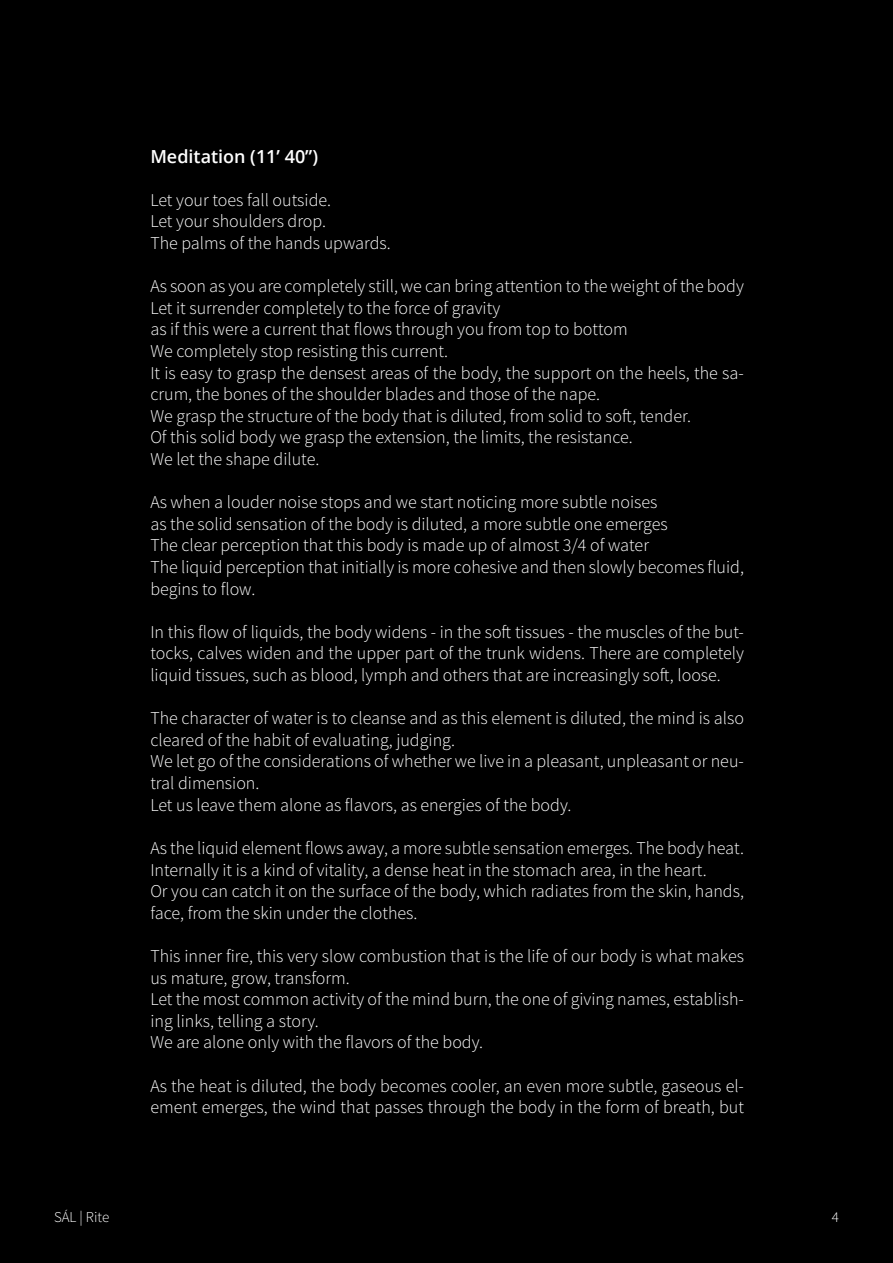
<style>
.page{position:relative;width:893px;height:1263px;background:#000}
.page>*{position:absolute;margin:0;border:0;box-sizing:border-box;transform-origin:0 0}
.t1{font:300 18px/21.6px "Source Sans Pro";color:#fff}
.t2{font:600 18px "Open Sans";color:#fff}
.t3{font:300 15px "Source Sans Pro";color:#fff}
</style>
<div class="page">
<p class="t2" style="left:150px;top:144px;width:169px">Meditation (11’ 40”)</p>
<p class="t1" style="left:150px;top:189px;width:182px">Let your toes fall outside.</p>
<p class="t1" style="left:150px;top:211px;width:177px">Let your shoulders drop.</p>
<p class="t1" style="left:150px;top:232px;width:242px">The palms of the hands upwards.</p>
<p class="t1" style="left:150px;top:276px;width:595px">As soon as you are completely still, we can bring attention to the weight of the body</p>
<p class="t1" style="left:150px;top:297px;width:351px">Let it surrender completely to the force of gravity</p>
<p class="t1" style="left:150px;top:319px;width:479px">as if this were a current that flows through you from top to bottom</p>
<p class="t1" style="left:150px;top:340px;width:299px">We completely stop resisting this current.</p>
<p class="t1" style="left:150px;top:362px;width:595px">It is easy to grasp the densest areas of the body, the support on the heels, the sa&shy;crum, the bones of the shoulder blades and those of the nape.</p>
<p class="t1" style="left:150px;top:405px;width:542px">We grasp the structure of the body that is diluted, from solid to soft, tender.</p>
<p class="t1" style="left:150px;top:427px;width:484px">Of this solid body we grasp the extension, the limits, the resistance.</p>
<p class="t1" style="left:150px;top:448px;width:170px">We let the shape dilute.</p>
<p class="t1" style="left:150px;top:492px;width:508px">As when a louder noise stops and we start noticing more subtle noises</p>
<p class="t1" style="left:150px;top:513px;width:519px">as the solid sensation of the body is diluted, a more subtle one emerges</p>
<p class="t1" style="left:150px;top:535px;width:500px">The clear perception that this body is made up of almost 3/4 of water</p>
<p class="t1" style="left:150px;top:556px;width:595px">The liquid perception that initially is more cohesive and then slowly becomes fluid, begins to flow.</p>
<p class="t1" style="left:150px;top:621px;width:595px;text-align:justify">In this flow of liquids, the body widens - in the soft tissues - the muscles of the but&shy;tocks, calves widen and the upper part of the trunk widens. There are completely liquid tissues, such as blood, lymph and others that are increasingly soft, loose.</p>
<p class="t1" style="left:150px;top:708px;width:595px">The character of water is to cleanse and as this element is diluted, the mind is also cleared of the habit of evaluating, judging.</p>
<p class="t1" style="left:150px;top:751px;width:595px">We let go of the considerations of whether we live in a pleasant, unpleasant or neu&shy;tral dimension.</p>
<p class="t1" style="left:150px;top:794px;width:423px">Let us leave them alone as flavors, as energies of the body.</p>
<p class="t1" style="left:150px;top:837px;width:595px">As the liquid element flows away, a more subtle sensation emerges. The body heat.</p>
<p class="t1" style="left:150px;top:859px;width:558px">Internally it is a kind of vitality, a dense heat in the stomach area, in the heart.</p>
<p class="t1" style="left:150px;top:880px;width:595px">Or you can catch it on the surface of the body, which radiates from the skin, hands, face, from the skin under the clothes.</p>
<p class="t1" style="left:150px;top:945px;width:595px">This inner fire, this very slow combustion that is the life of our body is what makes us mature, grow, transform.</p>
<p class="t1" style="left:150px;top:988px;width:595px">Let the most common activity of the mind burn, the one of giving names, establish&shy;ing links, telling a story.</p>
<p class="t1" style="left:150px;top:1032px;width:334px">We are alone only with the flavors of the body.</p>
<p class="t1" style="left:150px;top:1075px;width:595px">As the heat is diluted, the body becomes cooler, an even more subtle, gaseous el&shy;ement emerges, the wind that passes through the body in the form of breath, but</p>
<p class="t3" style="left:54px;top:1208px;width:57px">SÁL | Rite</p>
<p class="t3" style="left:832px;top:1208px;width:9px">4</p>
</div>
